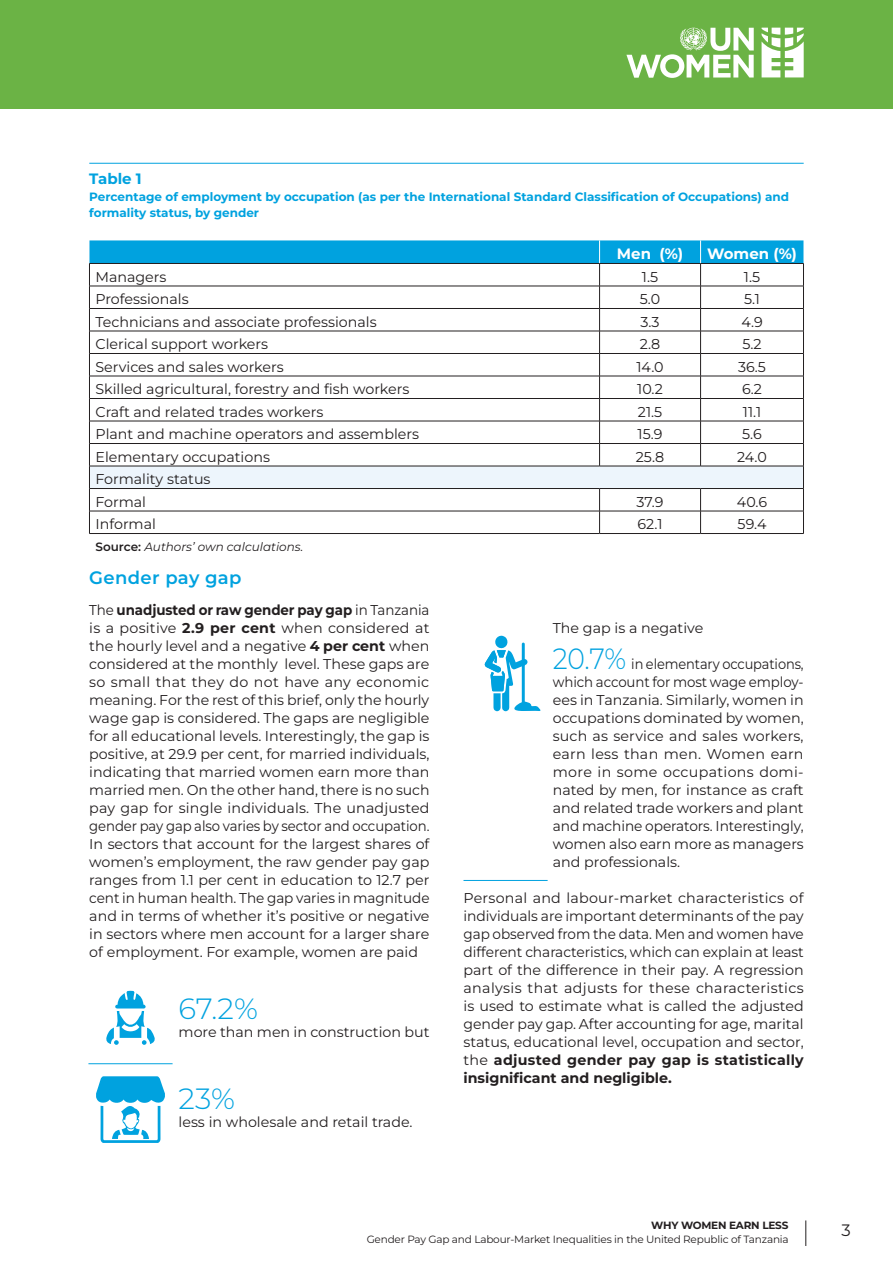
<style>
.page{position:relative;width:893px;height:1263px;background:#fff}
.page>*{position:absolute;margin:0;border:0;box-sizing:border-box;transform-origin:0 0}
.t1{font:300 29.25px "Montserrat";color:#00a2df}
.Heading_3{font:600 18px "Montserrat";letter-spacing:.02em;color:#00a2df}
.t2{font:16.5px "Montserrat";color:#231f20}
.t3{font:700 15px "Montserrat";color:#fff}
.t4{font:700 15px "Montserrat";color:#00a2df}
.t5{font:14.25px/18px "Montserrat";color:#231f20;text-align:justify}
.t6{font:14.25px/18px "Montserrat";color:#231f20;text-align:justify;scale:.94 1}
.t7{font:14.25px/18px "Montserrat";color:#231f20;text-align:justify;scale:.91 1}
.t8{font:700 12px/16.5px "Montserrat";color:#00a2df}
.t9{font:italic 12px "Montserrat";color:#231f20}
.t10{font:10.5px "Montserrat";letter-spacing:-.02em;color:#231f20}
.t11{font:700 10.5px "Montserrat";letter-spacing:-.02em;color:#231f20}
.s1{font-weight:600;font-style:normal}
.s2{font-weight:700}
.s3{font-weight:300;font-size:29.25px;color:#00a2df}
</style>
<div class="page">
<svg style="left:805px;top:1220px;width:1px;height:26px"></svg>
<div style="left:0;top:0;width:893px;height:108px;background:#6bb345"></div>
<svg style="left:626px;top:27px;width:128px;height:51px"></svg>
<svg style="left:762px;top:28px;width:42px;height:49px"></svg>
<hr style="left:89px;top:163px;width:715px;height:1px;background:#00a2df">
<svg style="left:89px;top:240px;width:715px;height:293px"></svg>
<hr style="left:89px;top:533px;width:511px;height:1px;background:#231f20">
<hr style="left:600px;top:533px;width:101px;height:1px;background:#231f20">
<hr style="left:701px;top:533px;width:103px;height:1px;background:#231f20">
<hr style="left:88px;top:1063px;width:85px;height:1px;background:#00a2df">
<hr style="left:463px;top:880px;width:85px;height:1px;background:#00a2df">
<svg style="left:484px;top:636px;width:56px;height:75px"></svg>
<svg style="left:106px;top:991px;width:49px;height:54px"></svg>
<svg style="left:96px;top:1076px;width:69px;height:67px"></svg>
<p class="t4" style="left:89px;top:169px;width:54px">Table 1</p>
<p class="t8" style="left:89px;top:188px;width:701px">Percentage of employment by occupation (as per the International Standard Classification of Occupations) and formality status, by gender</p>
<p class="t3" style="left:617px;top:244px;width:68px">Men (%)</p>
<p class="t3" style="left:707px;top:244px;width:91px">Women (%)</p>
<p class="t5" style="left:95px;top:267px;width:73px">Managers</p>
<p class="t5" style="left:642px;top:267px;width:18px">1.5</p>
<p class="t5" style="left:744px;top:267px;width:18px">1.5</p>
<p class="t5" style="left:95px;top:290px;width:95px">Professionals</p>
<p class="t5" style="left:640px;top:290px;width:22px">5.0</p>
<p class="t5" style="left:744px;top:290px;width:18px">5.1</p>
<p class="t5" style="left:95px;top:312px;width:283px">Technicians and associate professionals</p>
<p class="t5" style="left:640px;top:312px;width:21px">3.3</p>
<p class="t5" style="left:741px;top:312px;width:23px">4.9</p>
<p class="t5" style="left:95px;top:335px;width:174px">Clerical support workers</p>
<p class="t5" style="left:640px;top:335px;width:22px">2.8</p>
<p class="t5" style="left:742px;top:335px;width:21px">5.2</p>
<p class="t5" style="left:95px;top:357px;width:190px">Services and sales workers</p>
<p class="t5" style="left:636px;top:357px;width:29px">14.0</p>
<p class="t5" style="left:738px;top:357px;width:29px">36.5</p>
<p class="t5" style="left:95px;top:380px;width:315px">Skilled agricultural, forestry and fish workers</p>
<p class="t5" style="left:637px;top:380px;width:27px">10.2</p>
<p class="t5" style="left:742px;top:380px;width:22px">6.2</p>
<p class="t5" style="left:95px;top:402px;width:229px">Craft and related trades workers</p>
<p class="t5" style="left:638px;top:402px;width:26px">21.5</p>
<p class="t5" style="left:743px;top:402px;width:20px">11.1</p>
<p class="t5" style="left:95px;top:425px;width:325px">Plant and machine operators and assemblers</p>
<p class="t5" style="left:638px;top:425px;width:26px">15.9</p>
<p class="t5" style="left:742px;top:425px;width:21px">5.6</p>
<p class="t5" style="left:95px;top:447px;width:176px">Elementary occupations</p>
<p class="t5" style="left:636px;top:447px;width:30px">25.8</p>
<p class="t5" style="left:737px;top:447px;width:31px">24.0</p>
<p class="t5" style="left:95px;top:470px;width:117px">Formality status</p>
<p class="t5" style="left:95px;top:492px;width:52px">Formal</p>
<p class="t5" style="left:636px;top:492px;width:29px">37.9</p>
<p class="t5" style="left:737px;top:492px;width:32px">40.6</p>
<p class="t5" style="left:95px;top:515px;width:62px">Informal</p>
<p class="t5" style="left:638px;top:515px;width:26px">62.1</p>
<p class="t5" style="left:738px;top:515px;width:30px">59.4</p>
<p class="t9" style="left:95px;top:538px;width:209px"><span class="s1">Source:</span> Authors’ own calculations.</p>
<p class="Heading_3" style="left:89px;top:566px;width:154px">Gender pay gap</p>
<p class="t6" style="left:89px;top:601px;width:363px">The <span class="s2">unadjusted or raw gender pay gap</span> in Tanzania is a positive <span class="s2">2.9 per cent</span> when considered at the hourly level and a negative <span class="s2">4 per cent</span> when considered at the monthly level. These gaps are so small that they do not have any economic meaning. For the rest of this brief, only the hourly wage gap is considered. The gaps are negligible for all educational levels. Interestingly, the gap is positive, at 29.9 per cent, for married individuals, indicating that married women earn more than married men. On the other hand, there is no such pay gap for single individuals. The unadjusted gender pay gap also varies by sector and occupation.<br>In sectors that account for the largest shares of women’s employment, the raw gender pay gap ranges from 1.1 per cent in education to 12.7 per cent in human health. The gap varies in magnitude and in terms of whether it’s positive or negative in sectors where men account for a larger share of employment. For example, women are paid</p>
<p class="t1" style="left:179px;top:989px;width:81px">67.2%</p>
<p class="t5" style="left:179px;top:1022px;width:252px">more than men in construction but</p>
<p class="t5" style="left:553px;top:619px;width:152px">The gap is a negative</p>
<p class="t7" style="left:553px;top:655px;width:277px"><span class="s3">20.7%</span> in elementary occupations, which account for most wage employ&shy;ees in Tanzania. Similarly, women in occupations dominated by women, such as service and sales workers, earn less than men. Women earn more in some occupations domi&shy;nated by men, for instance as craft and related trade workers and plant and machine operators. Interestingly, women also earn more as managers and professionals.</p>
<p class="t5" style="left:463px;top:889px;width:342px">Personal and labour-market characteristics of individuals are important determinants of the pay gap observed from the data. Men and women have different characteristics, which can explain at least part of the difference in their pay. A regression analysis that adjusts for these characteristics is used to estimate what is called the adjusted gender pay gap. After accounting for age, marital status, educational level, occupation and sector, the <span class="s2">adjusted gender pay gap is statistically insignificant and negligible.</span></p>
<p class="t1" style="left:179px;top:1079px;width:58px">23%</p>
<p class="t5" style="left:179px;top:1112px;width:236px">less in wholesale and retail trade.</p>
<p class="t11" style="left:651px;top:1218px;width:139px">WHY WOMEN EARN LESS</p>
<p class="t10" style="left:367px;top:1232px;width:424px">Gender Pay Gap and Labour-Market Inequalities in the United Republic of Tanzania</p>
<p class="t2" style="left:841px;top:1219px;width:11px">3</p>
</div>
